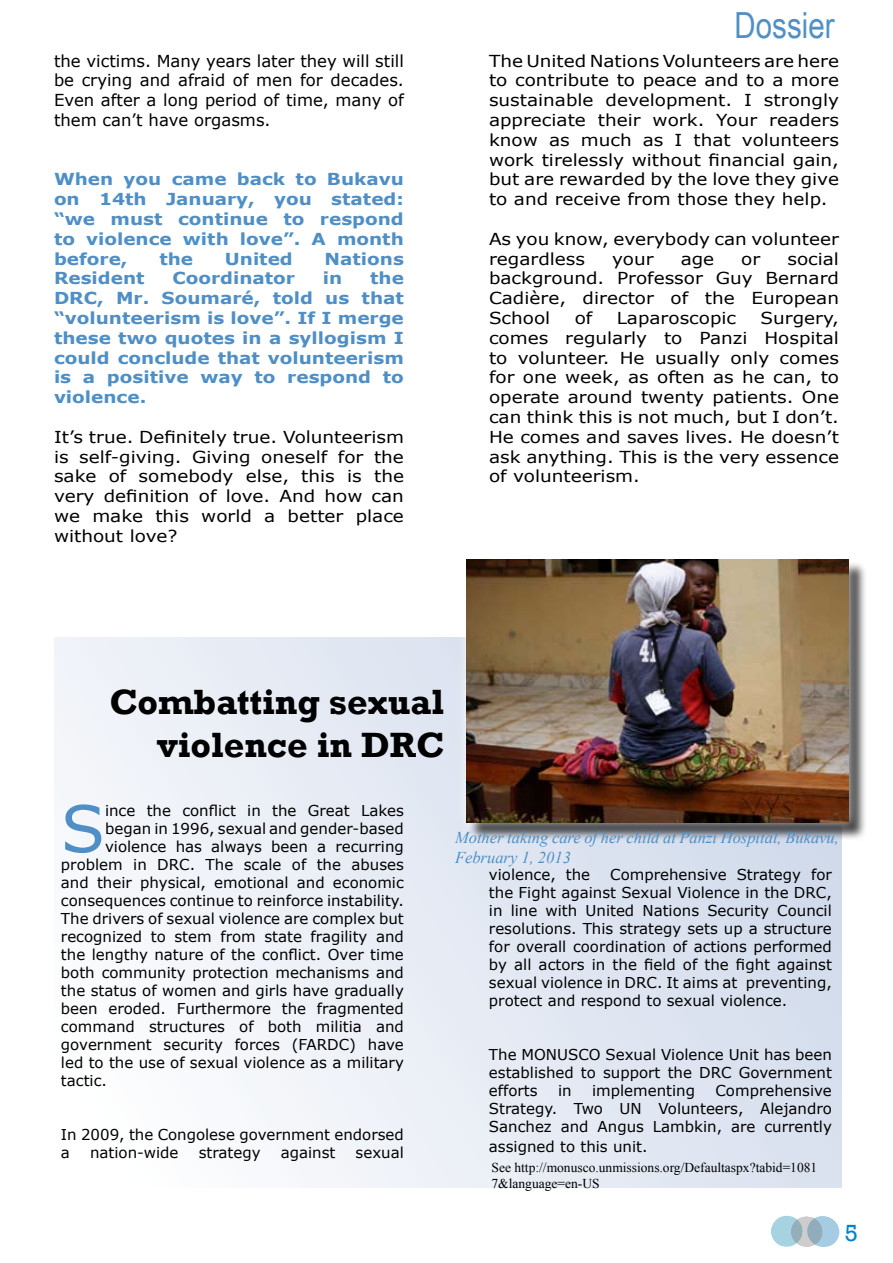
<style>
.page{position:relative;width:893px;height:1263px;background:#fff}
.page>*{position:absolute;margin:0;border:0;box-sizing:border-box;transform-origin:0 0}
.t1{font:64.5px "Verdana";color:#4f8fc6}
.t2{font:700 36px/43.2px "Rockwell";color:#000;text-align:right}
.t3{font:36px "Arial Narrow";color:#5090c5}
.t4{font:24px "Rockwell";color:#0085ca}
.t5{font:16.5px/19.8px "Verdana";color:#000;text-align:justify;scale:1.12 1}
.t6{font:700 16.5px/19.8px "Verdana";color:#4f8fc6;text-align:justify;scale:1.12 1}
.t7{font:16.5px/19.8px "Verdana";color:#000;text-align:justify}
.t8{font:italic 16.5px/19.8px "Times New Roman";color:#4f8fc6}
.t9{font:15px/18px "Verdana";color:#000;text-align:justify}
.t10{font:13.5px/16.2px "Times New Roman";color:#000}
</style>
<div class="page">
<hr style="left:823px;top:1217px;width:1px;height:30px;background:#006faf">
<hr style="left:822px;top:1216px;width:1px;height:30px;background:#006faf">
<svg style="left:771px;top:1216px;width:35px;height:31px"></svg>
<hr style="left:806px;top:1217px;width:1px;height:30px;background:#707173">
<hr style="left:806px;top:1216px;width:1px;height:30px;background:#707173">
<div style="left:54px;top:638px;width:788px;height:550px;background:linear-gradient(to right,#f8fafc,#d5dded)"></div>
<div style="left:469px;top:561px;width:405px;height:294px;background:#000;opacity:.75"></div>
<div style="left:456px;top:549px;width:409px;height:296px;background:#fff;opacity:.75"></div>
<img style="left:466px;top:559px;width:383px;height:263px">
<p class="t7" style="left:54px;top:51px;width:351px">the victims. Many years later they will still be crying and afraid of men for decades.<br>Even after a long period of time, many of them can’t have orgasms.</p>
<p class="t6" style="left:54px;top:169px;width:314px">When you came back to Bukavu on 14th January, you stated: “we must continue to respond to violence with love”. A month before,</p>
<p class="t6" style="left:159px;top:248px;width:32px">the</p>
<p class="t6" style="left:225px;top:248px;width:62px">United</p>
<p class="t6" style="left:325px;top:248px;width:72px">Nations</p>
<p class="t6" style="left:54px;top:268px;width:314px;text-indent:316px">the DRC, Mr. Soumaré, told us that “volunteerism is love”. If I merge these two quotes in a syllogism I could conclude that volunteerism is a positive way to respond to violence.</p>
<p class="t5" style="left:54px;top:427px;width:314px">It’s true. Definitely true. Volunteerism is self-giving. Giving oneself for the sake of somebody else, this is the very definition of love. And how can we make this world a better place without love?</p>
<p class="t6" style="left:54px;top:268px;width:82px">Resident</p>
<p class="t6" style="left:172px;top:268px;width:111px">Coordinator</p>
<p class="t6" style="left:323px;top:268px;width:19px">in</p>
<h2 class="t3" style="left:735px;top:-2px;width:102px">Dossier</h2>
<p class="t5" style="left:489px;top:51px;width:314px">The United Nations Volunteers are here to contribute to peace and to a more sustainable development. I strongly appreciate their work. Your readers know as much as I that volunteers work tirelessly without financial gain, but are rewarded by the love they give to and receive from those they help.</p>
<p class="t5" style="left:489px;top:229px;width:314px">As you know, everybody can volunteer regardless</p>
<p class="t5" style="left:489px;top:249px;width:314px;text-indent:298px">social background. Professor Guy Bernard Cadière, director of the European School</p>
<p class="t5" style="left:612px;top:249px;width:39px">your</p>
<p class="t5" style="left:681px;top:249px;width:31px">age</p>
<p class="t5" style="left:741px;top:249px;width:19px">or</p>
<p class="t5" style="left:575px;top:308px;width:17px">of</p>
<p class="t5" style="left:617px;top:308px;width:108px">Laparoscopic</p>
<p class="t5" style="left:489px;top:308px;width:314px;text-indent:272px">Surgery, comes regularly to Panzi Hospital to volunteer. He usually only comes for one week, as often as he can, to operate around twenty patients. One can think this is not much, but I don’t.<br>He comes and saves lives. He doesn’t ask anything. This is the very essence of volunteerism.</p>
<h2 class="t2" style="left:109px;top:680px;width:336px">Combatting sexual violence in DRC</h2>
<h1 class="t1" style="left:61px;top:784px;width:46px">S</h1>
<p class="t9" style="left:105px;top:801px;width:300px">ince the conflict in the Great Lakes</p>
<p class="t9" style="left:105px;top:819px;width:300px">began in 1996, sexual and gender-based</p>
<p class="t9" style="left:105px;top:837px;width:300px">violence has always been a recurring</p>
<p class="t9" style="left:61px;top:855px;width:344px">problem in DRC. The scale of the abuses</p>
<p class="t9" style="left:61px;top:873px;width:344px">and their physical, emotional and economic</p>
<p class="t9" style="left:61px;top:891px;width:344px">consequences continue to reinforce instability.</p>
<p class="t9" style="left:61px;top:909px;width:344px">The drivers of sexual violence are complex but</p>
<p class="t9" style="left:61px;top:927px;width:344px">recognized to stem from state fragility and</p>
<p class="t9" style="left:61px;top:945px;width:344px">the lengthy nature of the conflict. Over time</p>
<p class="t9" style="left:61px;top:963px;width:344px">both community protection mechanisms and</p>
<p class="t9" style="left:61px;top:981px;width:344px">the status of women and girls have gradually</p>
<p class="t9" style="left:61px;top:999px;width:344px">been eroded. Furthermore the fragmented</p>
<p class="t9" style="left:61px;top:1017px;width:344px">command structures of both militia and</p>
<p class="t9" style="left:61px;top:1035px;width:344px">government security forces (FARDC) have</p>
<p class="t9" style="left:61px;top:1053px;width:344px">led to the use of sexual violence as a military</p>
<p class="t9" style="left:61px;top:1071px;width:48px">tactic.</p>
<p class="t9" style="left:61px;top:1125px;width:344px">In 2009, the Congolese government endorsed a</p>
<p class="t9" style="left:90px;top:1143px;width:90px">nation-wide</p>
<p class="t9" style="left:199px;top:1143px;width:63px">strategy</p>
<p class="t9" style="left:281px;top:1143px;width:56px">against</p>
<p class="t9" style="left:356px;top:1143px;width:50px">sexual</p>
<p class="t8" style="left:455px;top:827px;width:385px">Mother taking care of her child at Panzi Hospital, Bukavu,<br>February 1, 2013</p>
<p class="t9" style="left:489px;top:865px;width:344px;text-indent:121px">Comprehensive Strategy for the Fight against Sexual Violence in the DRC, in line with United Nations Security Council resolutions. This strategy sets up a structure for overall coordination of actions performed by all actors in the field of the fight against sexual violence in DRC. It aims at preventing, protect and respond to sexual violence.</p>
<p class="t9" style="left:489px;top:1045px;width:344px">The MONUSCO Sexual Violence Unit has been established to support the DRC Government efforts</p>
<p class="t9" style="left:489px;top:865px;width:103px">violence, the</p>
<p class="t9" style="left:489px;top:1081px;width:344px;text-indent:227px">Comprehensive Strategy. Two UN Volunteers, Alejandro Sanchez and Angus Lambkin, are currently</p>
<p class="t9" style="left:489px;top:1137px;width:160px">assigned to this unit.</p>
<p class="t10" style="left:492px;top:1159px;width:327px">See http://monusco.unmissions.org/Defaultaspx?tabid=1081<br>7&amp;language=en-US</p>
<p class="t9" style="left:558px;top:1081px;width:15px">in</p>
<p class="t9" style="left:592px;top:1081px;width:104px">implementing</p>
<h3 class="t4" style="left:845px;top:1219px;width:15px">5</h3>
</div>
